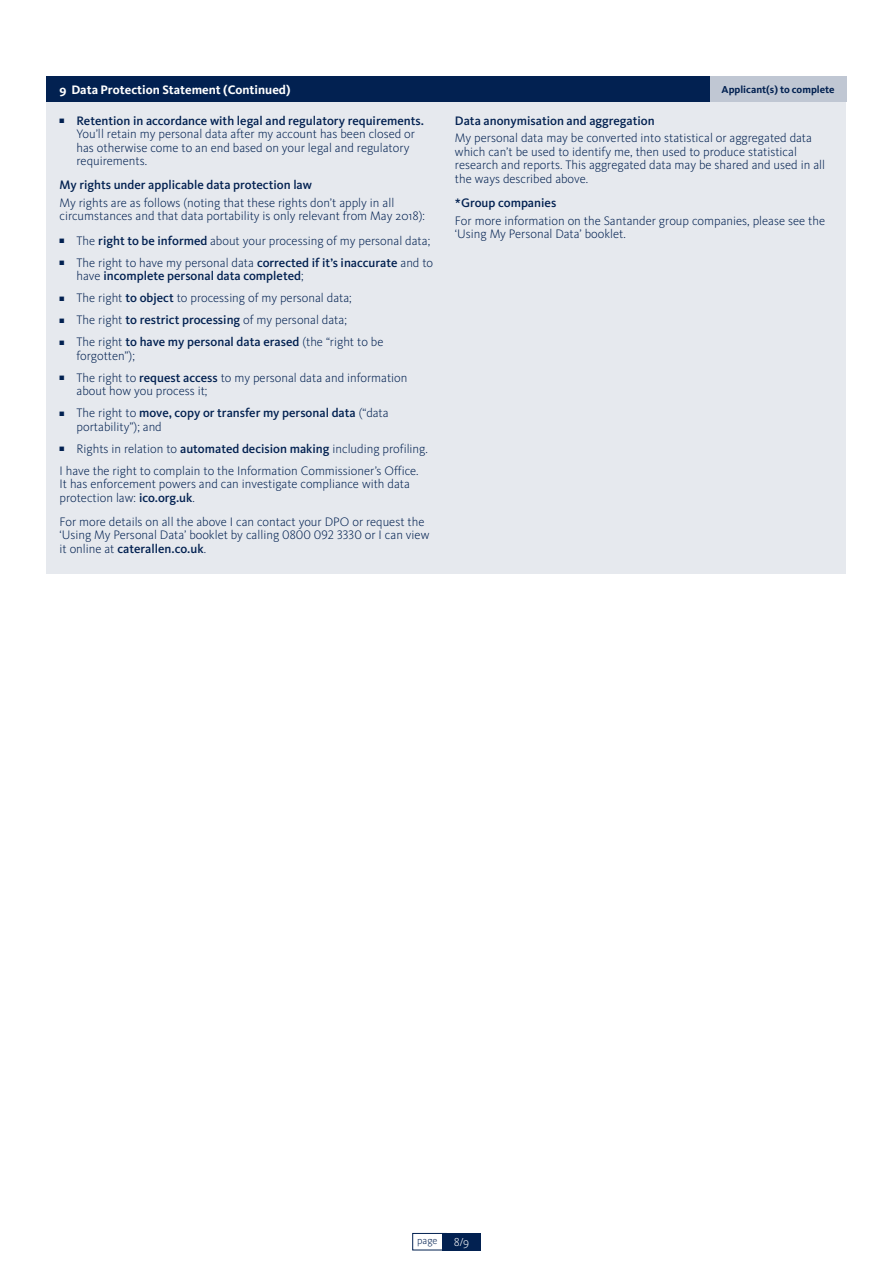
<style>
.page{position:relative;width:893px;height:1263px;background:#fff}
.page>*{position:absolute;margin:0;border:0;box-sizing:border-box;transform-origin:0 0}
.t1{font:300 12.75px/13.5px "Kievit OT";color:#022151}
.t2{font:500 12.75px/13.5px "Kievit OT";color:#022151}
.t3{font:700 12.75px "Kievit OT";color:#fff}
.t4{font:300 12px "Kievit OT";color:#fff}
.t5{font:700 10.5px "Kievit OT";color:#022151}
.t6{font:300 10.5px "Kievit OT";color:#022151}
.s1{font-weight:500}
.s2{font-weight:300}
</style>
<div class="page">
<div style="left:412px;top:1233px;width:34px;height:17px;border:1px solid #022151"></div>
<div style="left:442px;top:1233px;width:38px;height:17px;background:#022151"></div>
<div style="left:47px;top:102px;width:799px;height:472px;background:#e6e9ee"></div>
<div style="left:47px;top:77px;width:663px;height:25px;background:#022151"></div>
<div style="left:710px;top:77px;width:136px;height:25px;background:#c0c7d3"></div>
<p class="t3" style="left:60px;top:82px;width:232px">9 Data Protection Statement (Continued)</p>
<p class="t5" style="left:722px;top:84px;width:115px">Applicant(s) to complete</p>
<p class="t1" style="left:77px;top:114px;width:349px;text-indent:-17px">■ <span class="s1">Retention in accordance with legal and regulatory requirements.<br></span>You’ll retain my personal data after my account has been closed or has otherwise come to an end based on your legal and regulatory requirements.</p>
<p class="t2" style="left:60px;top:178px;width:254px">My rights under applicable data protection law</p>
<p class="t1" style="left:60px;top:196px;width:367px">My rights are as follows (noting that these rights don’t apply in all circumstances and that data portability is only relevant from May 2018):</p>
<p class="t1" style="left:60px;top:234px;width:372px">■ The <span class="s1">right to be informed</span> about your processing of my personal data;</p>
<p class="t2" style="left:77px;top:256px;width:358px;text-indent:-17px">■ <span class="s2">The right to have my personal data</span> corrected if it’s inaccurate <span class="s2">and to have</span> incomplete personal data completed<span class="s2">;</span></p>
<p class="t1" style="left:60px;top:291px;width:294px">■ The right <span class="s1">to object</span> to processing of my personal data;</p>
<p class="t1" style="left:60px;top:313px;width:289px">■ The right <span class="s1">to restrict processing</span> of my personal data;</p>
<p class="t1" style="left:77px;top:335px;width:308px;text-indent:-17px">■ The right <span class="s1">to have my personal data erased</span> (the “right to be forgotten”);</p>
<p class="t1" style="left:77px;top:371px;width:332px;text-indent:-17px">■ The right to <span class="s1">request access</span> to my personal data and information about how you process it;</p>
<p class="t1" style="left:77px;top:406px;width:314px;text-indent:-17px">■ The right to <span class="s1">move, copy or transfer my personal data</span> (“data portability”); and</p>
<p class="t1" style="left:60px;top:437px;width:370px;line-height:22px">■ Rights in relation to <span class="s1">automated decision making</span> including profiling.<br>I have the right to complain to the Information Commissioner’s Office.</p>
<p class="t1" style="left:60px;top:477px;width:352px">It has enforcement powers and can investigate compliance with data protection law: <span class="s1">ico.org.uk</span>.</p>
<p class="t1" style="left:60px;top:515px;width:371px">For more details on all the above I can contact your DPO or request the ‘Using My Personal Data’ booklet by calling 0800 092 3330 or I can view it online at <span class="s1">caterallen.co.uk</span>.</p>
<p class="t2" style="left:455px;top:114px;width:201px">Data anonymisation and aggregation</p>
<p class="t1" style="left:455px;top:132px;width:372px">My personal data may be converted into statistical or aggregated data which can’t be used to identify me, then used to produce statistical research and reports. This aggregated data may be shared and used in all the ways described above.</p>
<p class="t2" style="left:455px;top:196px;width:103px">*Group companies</p>
<p class="t1" style="left:455px;top:214px;width:372px">For more information on the Santander group companies, please see the ‘Using My Personal Data’ booklet.</p>
<p class="t6" style="left:417px;top:1235px;width:22px">page</p>
<p class="t4" style="left:454px;top:1235px;width:17px">8/9</p>
</div>
